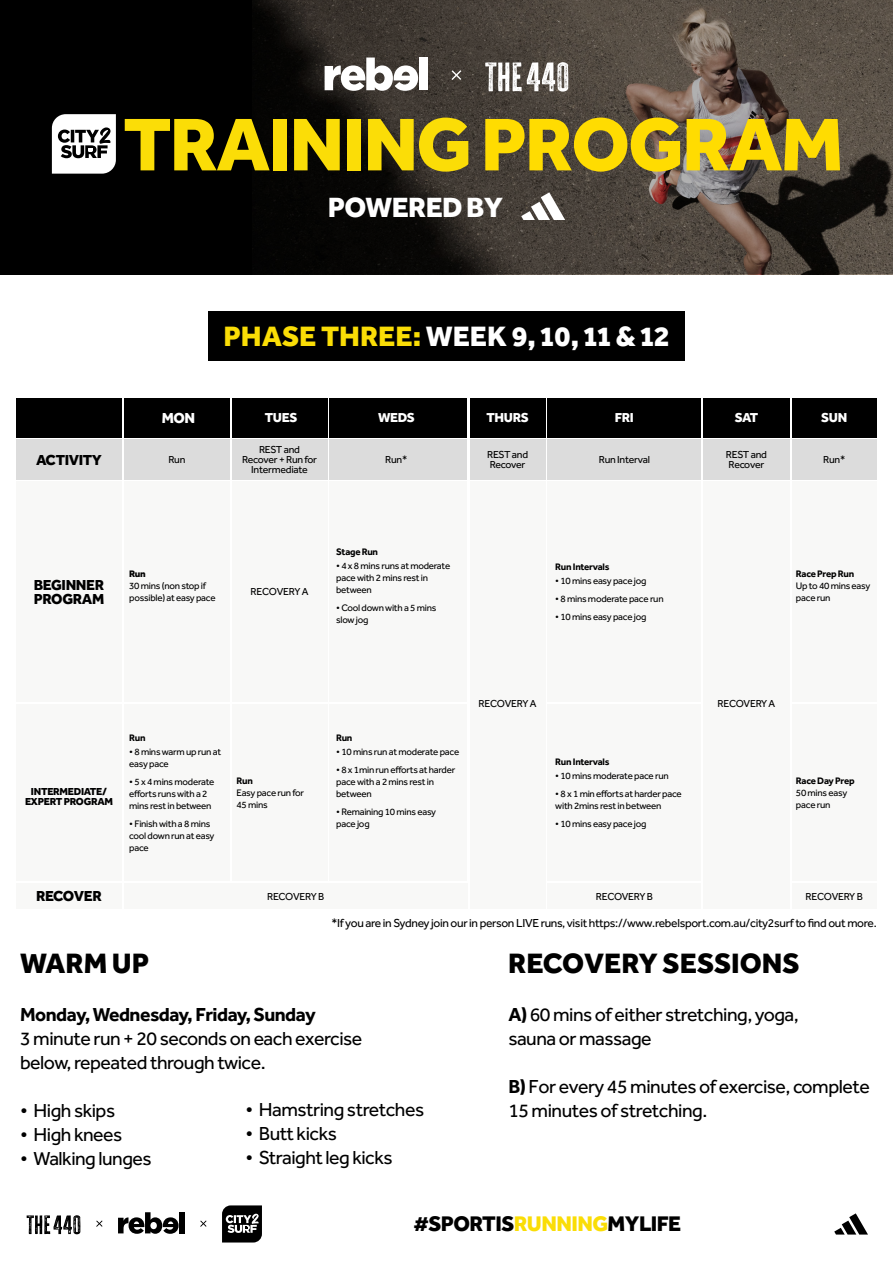
<style>
.page{position:relative;width:893px;height:1263px;background:#fff}
.page>*{position:absolute;margin:0;border:0;box-sizing:border-box;transform-origin:0 0}
.t1{font:800 77.1px "Effra";letter-spacing:-.025em;color:#fbdd07}
.t2{font:800 28.95px "Effra";color:#fff}
.t3{font:800 28.95px "Effra";color:#000}
.t4{font:800 28.8px "Effra";letter-spacing:-.02em;color:#fff}
.t5{font:800 21.9px "Effra";letter-spacing:-.025em;color:#000}
.t6{font:19.5px/24px "Effra";letter-spacing:-.025em;color:#000}
.t7{font:700 19.5px "Effra";letter-spacing:-.025em;color:#000}
.t8{font:800 15px "Effra";letter-spacing:-.025em;color:#000}
.t9{font:800 15px "Effra";color:#fff}
.t10{font:800 13.35px "Effra";letter-spacing:-.025em;color:#fff}
.t11{font:12px "Effra";letter-spacing:-.025em;color:#000}
.t12{font:10.5px/9.9px "Effra";letter-spacing:-.025em;color:#000;text-align:center}
.t13{font:800 10.5px/10.5px "Effra";letter-spacing:-.025em;color:#000;text-align:center}
.t14{font:9.75px/12px "Effra";letter-spacing:-.025em;color:#000}
.t15{font:700 9.75px "Effra";letter-spacing:-.025em;color:#000}
.t16{font:800 9.75px "Effra";color:#000}
.s1{color:#ffdc01}
.s2{color:#fadd06}
.s3{font-weight:700}
</style>
<div class="page">
<div style="left:16px;top:439px;width:106px;height:41px;background:#dcdcdc"></div>
<div style="left:124px;top:439px;width:106px;height:41px;background:#dcdcdc"></div>
<div style="left:232px;top:439px;width:95px;height:41px;background:#dcdcdc"></div>
<div style="left:329px;top:439px;width:138px;height:41px;background:#dcdcdc"></div>
<div style="left:470px;top:439px;width:75px;height:41px;background:#dcdcdc"></div>
<div style="left:548px;top:439px;width:153px;height:41px;background:#dcdcdc"></div>
<div style="left:703px;top:439px;width:86px;height:41px;background:#dcdcdc"></div>
<div style="left:792px;top:439px;width:85px;height:41px;background:#dcdcdc"></div>
<svg style="left:0;top:0;width:893px;height:274px;background:#2e2924"></svg>
<div style="left:208px;top:311px;width:477px;height:50px;background:#000"></div>
<div style="left:16px;top:482px;width:106px;height:220px;background:#f8f8f7"></div>
<div style="left:16px;top:704px;width:106px;height:177px;background:#f8f8f7"></div>
<div style="left:16px;top:883px;width:106px;height:26px;background:#f8f8f7"></div>
<div style="left:124px;top:398px;width:106px;height:39px;background:#000"></div>
<div style="left:16px;top:398px;width:106px;height:39px;background:#000"></div>
<div style="left:124px;top:482px;width:106px;height:220px;background:#f8f8f7"></div>
<div style="left:124px;top:704px;width:106px;height:177px;background:#f8f8f7"></div>
<div style="left:232px;top:398px;width:95px;height:39px;background:#000"></div>
<div style="left:232px;top:482px;width:95px;height:220px;background:#f8f8f7"></div>
<div style="left:232px;top:704px;width:95px;height:177px;background:#f8f8f7"></div>
<div style="left:124px;top:883px;width:343px;height:26px;background:#f8f8f7"></div>
<div style="left:329px;top:398px;width:138px;height:39px;background:#000"></div>
<div style="left:470px;top:398px;width:75px;height:39px;background:#000"></div>
<div style="left:548px;top:398px;width:153px;height:39px;background:#000"></div>
<div style="left:703px;top:398px;width:86px;height:39px;background:#000"></div>
<div style="left:792px;top:398px;width:85px;height:39px;background:#000"></div>
<div style="left:329px;top:482px;width:138px;height:220px;background:#f8f8f7"></div>
<div style="left:548px;top:482px;width:153px;height:220px;background:#f8f8f7"></div>
<div style="left:792px;top:482px;width:85px;height:220px;background:#f8f8f7"></div>
<div style="left:329px;top:704px;width:138px;height:177px;background:#f8f8f7"></div>
<div style="left:548px;top:704px;width:153px;height:177px;background:#f8f8f7"></div>
<div style="left:792px;top:704px;width:85px;height:177px;background:#f8f8f7"></div>
<div style="left:470px;top:482px;width:75px;height:427px;background:#f8f8f7"></div>
<div style="left:548px;top:883px;width:153px;height:26px;background:#f8f8f7"></div>
<div style="left:703px;top:482px;width:86px;height:427px;background:#f8f8f7"></div>
<div style="left:792px;top:883px;width:85px;height:26px;background:#f8f8f7"></div>
<svg style="left:521px;top:192px;width:44px;height:28px"></svg>
<div style="left:419px;top:58px;width:9px;height:32px;background:#fff"></div>
<svg style="left:325px;top:58px;width:93px;height:33px"></svg>
<svg style="left:451px;top:70px;width:10px;height:10px"></svg>
<svg style="left:485px;top:62px;width:83px;height:30px"></svg>
<svg style="left:52px;top:114px;width:64px;height:60px"></svg>
<svg style="left:834px;top:1213px;width:34px;height:21px"></svg>
<div style="left:179px;top:1212px;width:6px;height:21px;background:#000"></div>
<svg style="left:118px;top:1212px;width:61px;height:22px"></svg>
<svg style="left:222px;top:1205px;width:40px;height:37px"></svg>
<svg style="left:200px;top:1220px;width:7px;height:7px"></svg>
<svg style="left:27px;top:1215px;width:53px;height:19px"></svg>
<svg style="left:96px;top:1220px;width:7px;height:7px"></svg>
<p class="t1" style="left:123px;top:97px;width:722px">TRAINING<span class="s1">PROGRAM</span></p>
<p class="t4" style="left:328px;top:190px;width:177px">POWERED BY</p>
<p class="t2" style="left:223px;top:318px;width:447px"><span class="s2">PHASE THREE:</span> WEEK 9, 10, 11 &amp; 12</p>
<p class="t9" style="left:162px;top:409px;width:35px">MON</p>
<p class="t10" style="left:265px;top:410px;width:34px">TUES</p>
<p class="t10" style="left:378px;top:410px;width:38px">WEDS</p>
<p class="t10" style="left:487px;top:410px;width:44px">THURS</p>
<p class="t10" style="left:615px;top:410px;width:21px">FRI</p>
<p class="t10" style="left:735px;top:410px;width:25px">SAT</p>
<p class="t10" style="left:821px;top:410px;width:28px">SUN</p>
<p class="t8" style="left:36px;top:450px;width:67px">ACTIVITY</p>
<p class="t12" style="left:168px;top:454px;width:19px">Run</p>
<p class="t12" style="left:242px;top:444px;width:77px">REST and<br>Recover + Run for<br>Intermediate</p>
<p class="t12" style="left:385px;top:454px;width:24px">Run*</p>
<p class="t12" style="left:487px;top:449px;width:43px">REST and</p>
<p class="t12" style="left:490px;top:459px;width:37px">Recover</p>
<p class="t12" style="left:599px;top:454px;width:53px">Run Interval</p>
<p class="t12" style="left:726px;top:449px;width:43px">REST and</p>
<p class="t12" style="left:729px;top:459px;width:37px">Recover</p>
<p class="t12" style="left:823px;top:454px;width:24px">Run*</p>
<p class="t8" style="left:34px;top:576px;width:72px">BEGINNER</p>
<p class="t8" style="left:34px;top:589px;width:72px">PROGRAM</p>
<p class="t16" style="left:129px;top:568px;width:18px">Run</p>
<p class="t14" style="left:129px;top:580px;width:88px">30 mins (non stop if possible) at easy pace</p>
<p class="t12" style="left:251px;top:587px;width:59px">RECOVERY A</p>
<p class="t15" style="left:336px;top:546px;width:43px">Stage Run</p>
<p class="t14" style="left:336px;top:559px;width:116px">• 4 x 8 mins runs at moderate pace with 2 mins rest in between</p>
<p class="t14" style="left:336px;top:601px;width:102px">• Cool down with a 5 mins slow jog</p>
<p class="t15" style="left:555px;top:561px;width:56px">Run Intervals</p>
<p class="t14" style="left:555px;top:574px;width:93px">• 10 mins easy pace jog</p>
<p class="t14" style="left:555px;top:592px;width:110px">• 8 mins moderate pace run</p>
<p class="t14" style="left:555px;top:610px;width:93px">• 10 mins easy pace jog</p>
<p class="t15" style="left:796px;top:568px;width:60px">Race Prep Run</p>
<p class="t14" style="left:796px;top:580px;width:76px">Up to 40 mins easy pace run</p>
<p class="t13" style="left:25px;top:785px;width:90px">INTERMEDIATE/<br>EXPERT PROGRAM</p>
<p class="t15" style="left:129px;top:732px;width:18px">Run</p>
<p class="t14" style="left:129px;top:745px;width:93px">• 8 mins warm up run at easy pace</p>
<p class="t14" style="left:129px;top:775px;width:87px">• 5 x 4 mins moderate efforts runs with a 2 mins rest in between</p>
<p class="t14" style="left:129px;top:817px;width:83px">• Finish with a 8 mins</p>
<p class="t14" style="left:129px;top:829px;width:87px">cool down run at easy pace</p>
<p class="t15" style="left:237px;top:775px;width:18px">Run</p>
<p class="t14" style="left:237px;top:786px;width:69px">Easy pace run for<br>45 mins</p>
<p class="t15" style="left:336px;top:732px;width:18px">Run</p>
<p class="t14" style="left:336px;top:745px;width:125px">• 10 mins run at moderate pace</p>
<p class="t14" style="left:336px;top:763px;width:121px">• 8 x 1min run efforts at harder pace with a 2 mins rest in between</p>
<p class="t14" style="left:336px;top:805px;width:101px">• Remaining 10 mins easy pace jog</p>
<p class="t12" style="left:479px;top:698px;width:59px">RECOVERY A</p>
<p class="t12" style="left:717px;top:698px;width:59px">RECOVERY A</p>
<p class="t15" style="left:555px;top:756px;width:56px">Run Intervals</p>
<p class="t14" style="left:555px;top:769px;width:115px">• 10 mins moderate pace run</p>
<p class="t14" style="left:555px;top:787px;width:128px">• 8 x 1 min efforts at harder pace with 2mins rest in between</p>
<p class="t14" style="left:555px;top:817px;width:93px">• 10 mins easy pace jog</p>
<p class="t15" style="left:796px;top:775px;width:60px">Race Day Prep</p>
<p class="t14" style="left:796px;top:786px;width:53px">50 mins easy</p>
<p class="t14" style="left:796px;top:798px;width:36px">pace run</p>
<p class="t8" style="left:36px;top:887px;width:67px">RECOVER</p>
<p class="t12" style="left:267px;top:891px;width:59px">RECOVERY B</p>
<p class="t12" style="left:596px;top:891px;width:59px">RECOVERY B</p>
<p class="t12" style="left:806px;top:891px;width:59px">RECOVERY B</p>
<p class="t11" style="left:331px;top:916px;width:547px">*If you are in Sydney join our in person LIVE runs, visit https://www.rebelsport.com.au/city2surf to find out more.</p>
<p class="t3" style="left:20px;top:945px;width:131px">WARM UP</p>
<p class="t3" style="left:508px;top:945px;width:293px">RECOVERY SESSIONS</p>
<p class="t7" style="left:20px;top:1002px;width:297px">Monday, Wednesday, Friday, Sunday</p>
<p class="t6" style="left:20px;top:1026px;width:344px">3 minute run + 20 seconds on each exercise below, repeated through twice.</p>
<p class="t6" style="left:20px;top:1098px;width:97px">• High skips</p>
<p class="t6" style="left:20px;top:1122px;width:104px">• High knees</p>
<p class="t6" style="left:20px;top:1146px;width:133px">• Walking lunges</p>
<h3 class="t6" style="left:245px;top:1098px;width:180px">• Hamstring stretches</h3>
<h3 class="t6" style="left:245px;top:1122px;width:93px">• Butt kicks</h3>
<h3 class="t6" style="left:245px;top:1146px;width:149px">• Straight leg kicks</h3>
<p class="t6" style="left:508px;top:1002px;width:292px"><span class="s3">A)</span> 60 mins of either stretching, yoga,</p>
<p class="t6" style="left:508px;top:1026px;width:145px">sauna or massage</p>
<p class="t6" style="left:508px;top:1074px;width:363px"><span class="s3">B)</span> For every 45 minutes of exercise, complete<br>15 minutes of stretching.</p>
<p class="t5" style="left:413px;top:1210px;width:269px">#SPORTIS<span class="s2">RUNNING</span>MYLIFE</p>
</div>
